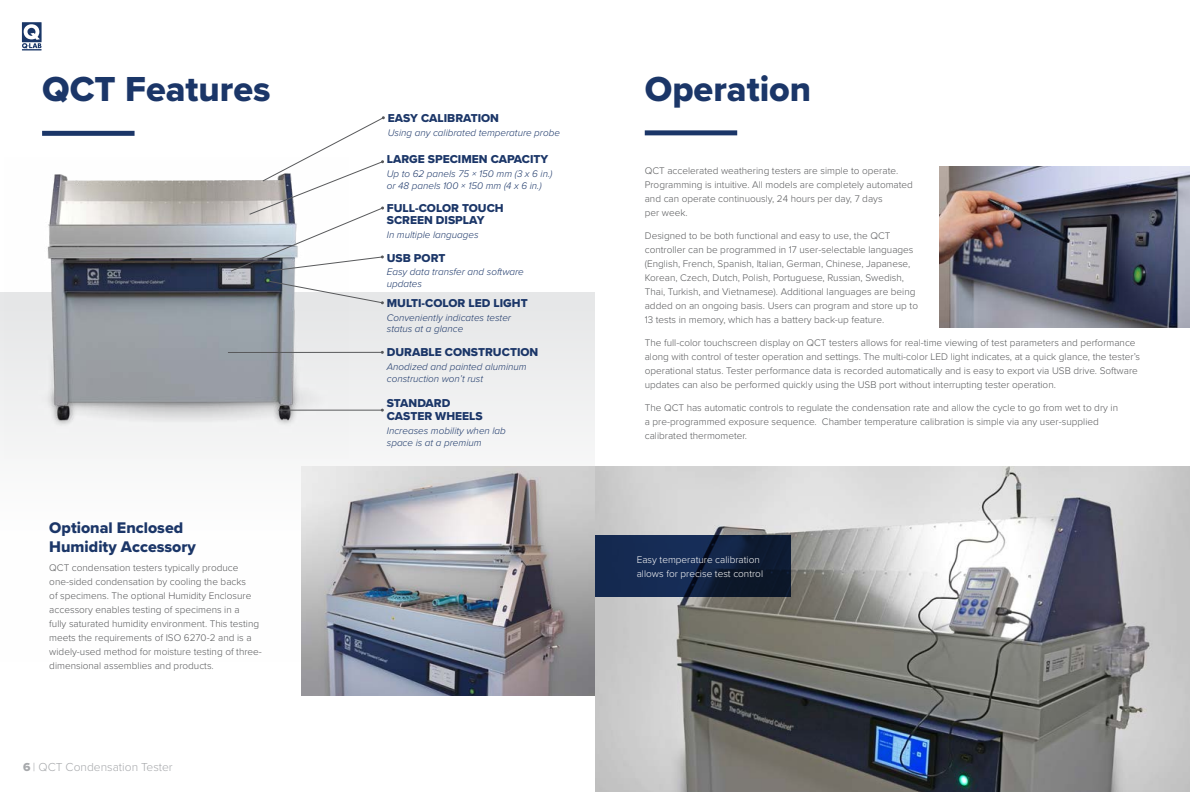
<style>
.page{position:relative;width:1190px;height:792px;background:#fff}
.page>*{position:absolute;margin:0;border:0;box-sizing:border-box;transform-origin:0 0}
.t1{font:36px "Proxima Nova Extrabld";color:#1b3668}
.t2{font:16px/19.2px "Proxima Nova Extrabld";color:#1b3668}
.t3{font:300 12px "Proxima Nova";color:#a7a9ac}
.t4{font:11.9px/12px "Proxima Nova Extrabld";color:#1b3668}
.t5{font:300 10px/14px "Proxima Nova";color:#58595b}
.t6{font:300 10px/14px "Proxima Nova";color:#fff}
.t7{font:italic 300 9.9px/11.8px "Proxima Nova";color:#1b3668}
.s1{font-family:"Proxima Nova Extrabld";font-weight:400}
</style>
<div class="page">
<div style="left:0;top:292px;width:595px;height:370px;background:linear-gradient(to right,#fff,#eaebec)"></div>
<div style="left:42px;top:131px;width:92px;height:5px;background:#1b3668"></div>
<img style="left:4px;top:174px;width:344px;height:285px">
<svg style="left:268px;top:280px;width:116px;height:24px"></svg>
<hr style="left:228px;top:352px;width:154px;height:1px;background:#58595b">
<hr style="left:278px;top:410px;width:104px;height:1px;background:#58595b">
<svg style="left:229px;top:116px;width:156px;height:156px"></svg>
<img style="left:301px;top:467px;width:294px;height:229px">
<svg style="left:22px;top:22px;width:20px;height:28px"></svg>
<img style="left:939px;top:166px;width:250px;height:161px">
<div style="left:644px;top:130px;width:93px;height:5px;background:#1b3668"></div>
<img style="left:595px;top:467px;width:594px;height:325px">
<svg style="left:595px;top:536px;width:196px;height:61px;fill:#14294f"></svg>
<h1 class="t1" style="left:42px;top:62px;width:230px">QCT Features</h1>
<h2 class="t2" style="left:49px;top:518px;width:148px">Optional Enclosed<br>Humidity Accessory</h2>
<p class="t5" style="left:49px;top:560px;width:214px">QCT condensation testers typically produce one-sided condensation by cooling the backs<br>of specimens. The optional Humidity Enclosure accessory enables testing of specimens in a<br>fully saturated humidity environment. This testing meets the requirements of ISO 6270-2 and is a widely-used method for moisture testing of three&shy;dimensional assemblies and products.</p>
<p class="t3" style="left:23px;top:758px;width:151px"><span class="s1">6</span> | QCT Condensation Tester</p>
<p class="t4" style="left:388px;top:112px;width:113px">EASY CALIBRATION</p>
<p class="t7" style="left:388px;top:126px;width:174px">Using any calibrated temperature probe</p>
<p class="t4" style="left:387px;top:153px;width:163px">LARGE SPECIMEN CAPACITY</p>
<p class="t7" style="left:387px;top:168px;width:167px">Up to 62 panels 75 × 150 mm (3 x 6 in.) or 48 panels 100 × 150 mm (4 x 6 in.)</p>
<p class="t4" style="left:387px;top:202px;width:118px">FULL-COLOR TOUCH<br>SCREEN DISPLAY</p>
<p class="t7" style="left:387px;top:229px;width:93px">In multiple languages</p>
<p class="t4" style="left:387px;top:251px;width:60px">USB PORT</p>
<p class="t7" style="left:387px;top:266px;width:139px">Easy data transfer and software updates</p>
<p class="t4" style="left:387px;top:297px;width:142px">MULTI-COLOR LED LIGHT</p>
<p class="t7" style="left:387px;top:311px;width:126px">Conveniently indicates tester status at a glance</p>
<p class="t4" style="left:387px;top:346px;width:153px">DURABLE CONSTRUCTION</p>
<p class="t7" style="left:387px;top:360px;width:141px">Anodized and painted aluminum construction won’t rust</p>
<p class="t4" style="left:387px;top:397px;width:97px;line-height:13px">STANDARD<br>CASTER WHEELS</p>
<p class="t7" style="left:387px;top:424px;width:121px">Increases mobility when lab space is at a premium</p>
<h1 class="t1" style="left:644px;top:62px;width:168px">Operation</h1>
<p class="t5" style="left:644px;top:163px;width:270px">QCT accelerated weathering testers are simple to operate.<br>Programming is intuitive. All models are completely automated and can operate continuously, 24 hours per day, 7 days<br>per week.</p>
<p class="t5" style="left:644px;top:228px;width:275px">Designed to be both functional and easy to use, the QCT controller can be programmed in 17 user-selectable languages (English, French, Spanish, Italian, German, Chinese, Japanese, Korean, Czech, Dutch, Polish, Portuguese, Russian, Swedish, Thai, Turkish, and Vietnamese). Additional languages are being added on an ongoing basis. Users can program and store up to 13 tests in memory, which has a battery back-up feature.</p>
<p class="t5" style="left:644px;top:335px;width:497px">The full-color touchscreen display on QCT testers allows for real-time viewing of test parameters and performance along with control of tester operation and settings. The multi-color LED light indicates, at a quick glance, the tester’s operational status. Tester performance data is recorded automatically and is easy to export via USB drive. Software updates can also be performed quickly using the USB port without interrupting tester operation.</p>
<p class="t5" style="left:644px;top:400px;width:475px">The QCT has automatic controls to regulate the condensation rate and allow the cycle to go from wet to dry in a pre-programmed exposure sequence. Chamber temperature calibration is simple via any user-supplied calibrated thermometer.</p>
<p class="t6" style="left:636px;top:552px;width:128px">Easy temperature calibration allows for precise test control</p>
</div>
